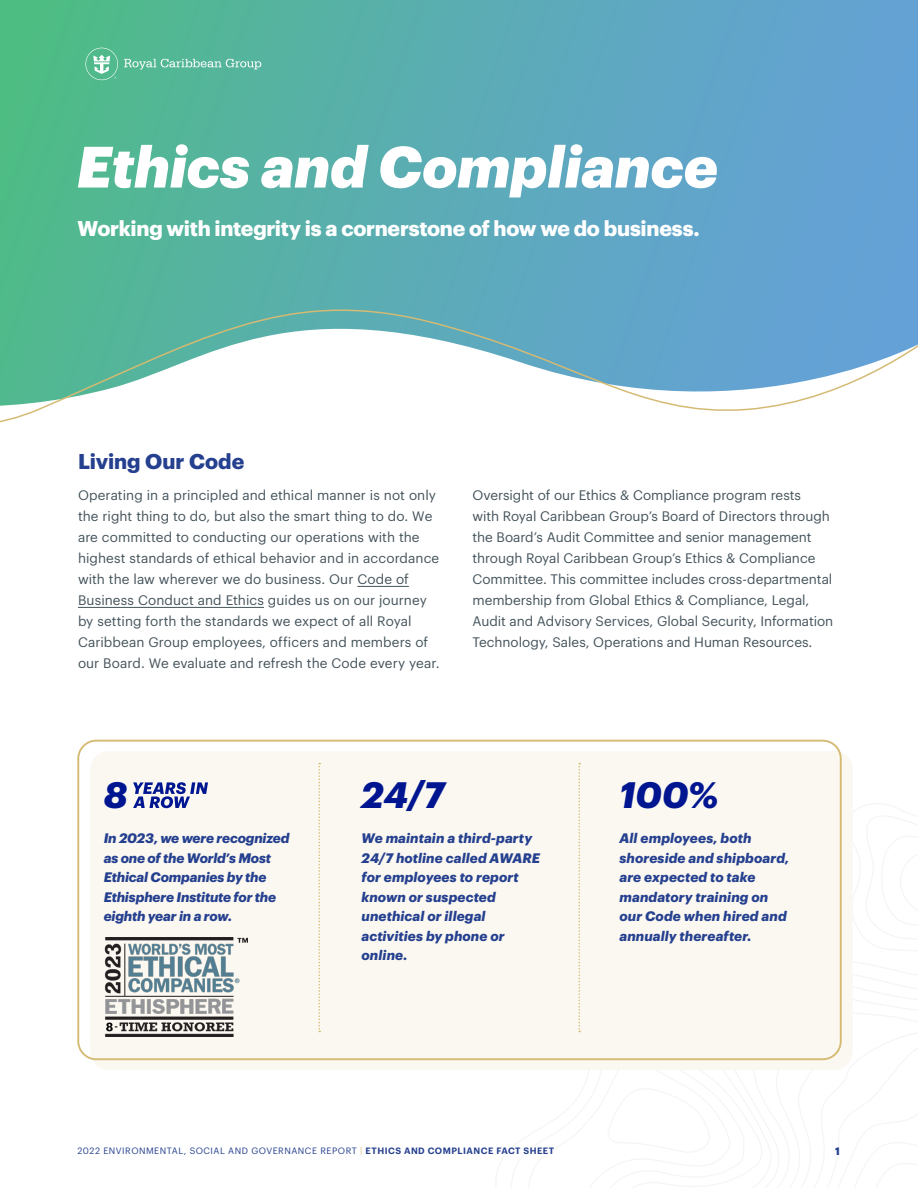
<style>
.page{position:relative;width:918px;height:1188px;background:#fff}
.page>*{position:absolute;margin:0;border:0;box-sizing:border-box;transform-origin:0 0}
.t1{font:italic 900 57px "Graphik";color:#fff}
.t2{font:italic 700 36px "Graphik";color:#001691}
.t3{font:700 21px "Graphik";letter-spacing:-.01em;color:#fff}
.t4{font:700 21px "Graphik";color:#25408f}
.t5{font:13.5px/21px "Graphik";color:#43525a}
.t6{font:italic 700 13.5px/19.5px "Graphik";letter-spacing:.005em;color:#25408f}
.t7{font:700 10.5px "Graphik";color:#25408f}
.t8{font:9px "Graphik";letter-spacing:.055em;color:#25408f}
.s1{color:#d4ba73}
.s2{font-weight:600}
</style>
<div class="page">
<svg style="left:0;top:0;width:918px;height:284px;background:#5aacb2"></svg>
<svg style="left:0;top:284px;width:918px;height:139px"></svg>
<svg style="left:85px;top:48px;width:33px;height:32px"></svg>
<svg style="left:124px;top:59px;width:137px;height:11px;background:#7ac6ae"></svg>
<div style="left:90px;top:751px;width:763px;height:319px;background:#fbf8f1;border-radius:18px"></div>
<hr style="left:357px;top:586px;width:52px;height:1px;background:#43525a">
<hr style="left:78px;top:607px;width:186px;height:1px;background:#43525a">
<svg style="left:133px;top:782px;width:75px;height:26px"></svg>
<div style="left:77px;top:740px;width:765px;height:320px;border:2px solid #d4ba73;border-radius:18px"></div>
<svg style="left:319px;top:763px;width:1px;height:269px"></svg>
<svg style="left:579px;top:763px;width:1px;height:269px"></svg>
<img style="left:104px;top:937px;width:144px;height:100px">
<p class="t1" style="left:77px;top:122px;width:643px">Ethics and Compliance</p>
<p class="t3" style="left:77px;top:212px;width:624px">Working with integrity is a cornerstone of how we do business.</p>
<p class="t4" style="left:78px;top:445px;width:168px">Living Our Code</p>
<p class="t5" style="left:78px;top:484px;width:363px">Operating in a principled and ethical manner is not only the right thing to do, but also the smart thing to do. We are committed to conducting our operations with the highest standards of ethical behavior and in accordance with the law wherever we do business. Our Code of Business Conduct and Ethics guides us on our journey by setting forth the standards we expect of all Royal Caribbean Group employees, officers and members of our Board. We evaluate and refresh the Code every year.</p>
<p class="t5" style="left:472px;top:484px;width:362px">Oversight of our Ethics &amp; Compliance program rests<br>with Royal Caribbean Group’s Board of Directors through the Board’s Audit Committee and senior management through Royal Caribbean Group’s Ethics &amp; Compliance Committee. This committee includes cross-departmental membership from Global Ethics &amp; Compliance, Legal, Audit and Advisory Services, Global Security, Information Technology, Sales, Operations and Human Resources.</p>
<p class="t2" style="left:104px;top:767px;width:25px">8</p>
<p class="t2" style="left:362px;top:767px;width:84px">24/7</p>
<p class="t2" style="left:620px;top:767px;width:100px">100%</p>
<p class="t6" style="left:104px;top:827px;width:187px">In 2023, we were recognized as one of the World’s Most<br>Ethical Companies by the<br>Ethisphere Institute for the eighth year in a row.</p>
<p class="t6" style="left:362px;top:827px;width:180px">We maintain a third-party<br>24/7 hotline called AWARE for employees to report known or suspected unethical or illegal activities by phone or online.</p>
<p class="t6" style="left:619px;top:827px;width:171px">All employees, both shoreside and shipboard, are expected to take mandatory training on our Code when hired and annually thereafter.</p>
<p class="t8" style="left:78px;top:1144px;width:478px">2022 ENVIRONMENTAL, SOCIAL AND GOVERNANCE REPORT <span class="s1">|</span> <span class="s2">ETHICS AND COMPLIANCE FACT SHEET</span></p>
<p class="t7" style="left:835px;top:1143px;width:6px">1</p>
</div>
